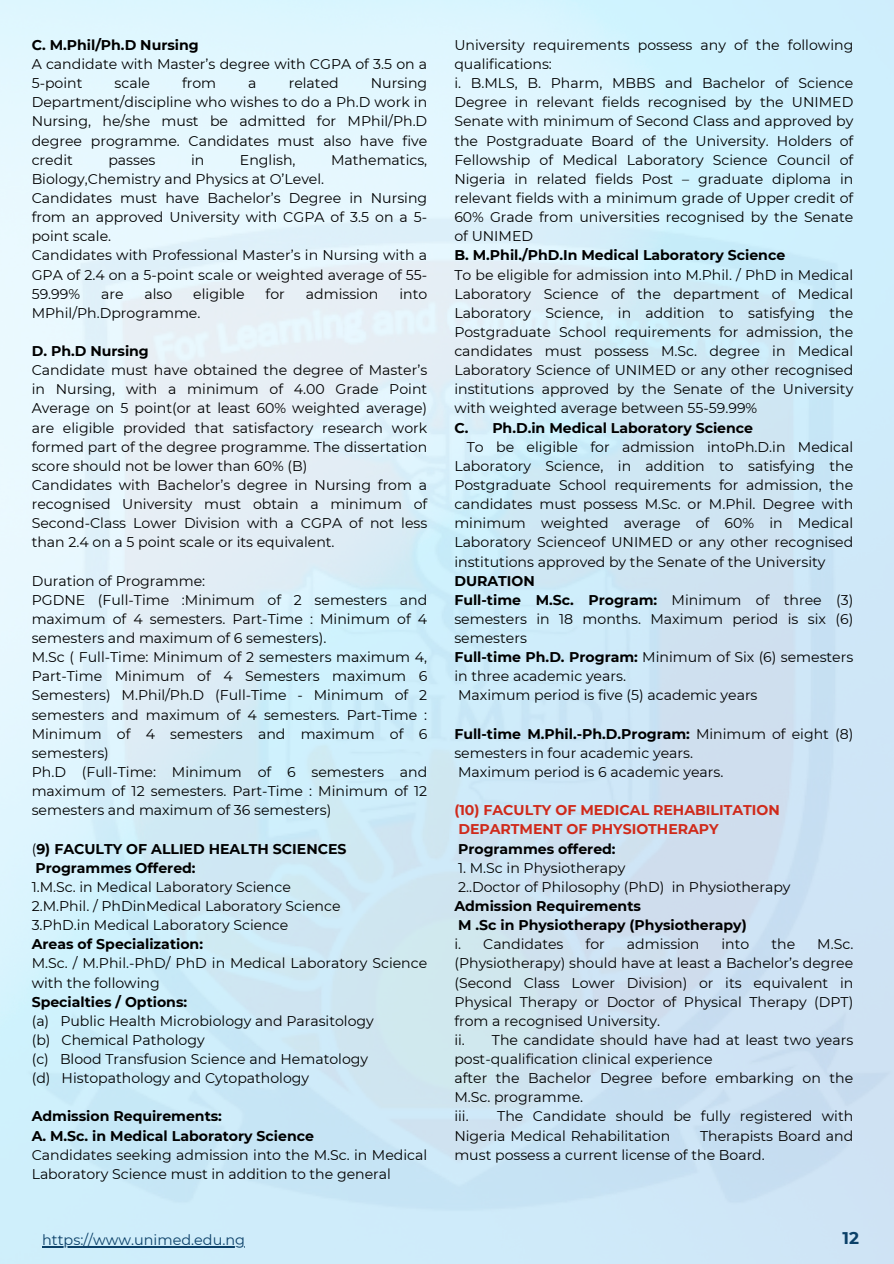
<style>
.page{position:relative;width:894px;height:1264px;background:#fff}
.page>*{position:absolute;margin:0;border:0;box-sizing:border-box;transform-origin:0 0}
.t1{font:700 16.95px "Montserrat";color:#0b4068}
.t2{font:14.4px "Montserrat";color:#0b4068}
.t3{font:14.1px/19.2px "Montserrat";color:#000}
.t4{font:700 14.1px "Montserrat";color:#000}
.t5{font:700 14.1px/19.2px "Montserrat";color:#cf2a1b}
.s1{font-weight:700}
.s2{font-weight:400}
.s3{color:#000}
</style>
<div class="page">
<img style="left:0;top:0;width:893px;height:1263px">
<img style="left:0;top:208px;width:893px;height:1018px">
<hr style="left:42px;top:1246px;width:203px;height:1px;background:#0b4068">
<p class="t3" style="left:32px;top:35px;width:397px"><span class="s1">C. M.Phil/Ph.D Nursing<br></span>A candidate with Master’s degree with CGPA of 3.5 on a<br>5-point</p>
<p class="t3" style="left:114px;top:73px;width:37px">scale</p>
<p class="t3" style="left:182px;top:73px;width:36px">from</p>
<p class="t3" style="left:248px;top:73px;width:10px">a</p>
<p class="t3" style="left:288px;top:73px;width:52px">related</p>
<p class="t3" style="left:32px;top:73px;width:397px;text-align:justify;text-indent:339px">Nursing Department/discipline who wishes to do a Ph.D work in Nursing, he/she must be admitted for MPhil/Ph.D degree programme. Candidates must also have five credit</p>
<p class="t3" style="left:108px;top:150px;width:49px">passes</p>
<p class="t3" style="left:191px;top:150px;width:15px">in</p>
<p class="t3" style="left:240px;top:150px;width:57px">English,</p>
<p class="t3" style="left:331px;top:150px;width:98px">Mathematics,</p>
<p class="t3" style="left:32px;top:169px;width:397px">Biology,Chemistry and Physics at O’Level.<br>Candidates must have Bachelor’s Degree in Nursing from an approved University with CGPA of 3.5 on a 5- point scale.<br>Candidates with Professional Master’s in Nursing with a GPA of 2.4 on a 5-point scale or weighted average of 55- 59.99%</p>
<p class="t3" style="left:101px;top:284px;width:24px">are</p>
<p class="t3" style="left:144px;top:284px;width:29px">also</p>
<p class="t3" style="left:193px;top:284px;width:53px">eligible</p>
<p class="t3" style="left:265px;top:284px;width:21px">for</p>
<p class="t3" style="left:306px;top:284px;width:74px">admission</p>
<p class="t3" style="left:399px;top:284px;width:29px">into</p>
<p class="t3" style="left:32px;top:303px;width:170px">MPhil/Ph.Dprogramme.</p>
<h1 class="t3" style="left:32px;top:341px;width:397px"><span class="s1">D. Ph.D Nursing<br></span>Candidate must have obtained the degree of Master’s in Nursing, with a minimum of 4.00 Grade Point Average on 5 point(or at least 60% weighted average) are eligible provided that satisfactory research work formed part of the degree programme. The dissertation score should not be lower than 60% (B)<br>Candidates with Bachelor’s degree in Nursing from a recognised University must obtain a minimum of Second-Class Lower Division with a CGPA of not less than 2.4 on a 5 point scale or its equivalent.</h1>
<h1 class="t3" style="left:32px;top:571px;width:397px">Duration of Programme:<br>PGDNE (Full-Time :Minimum of 2 semesters and maximum of 4 semesters. Part-Time : Minimum of 4 semesters and maximum of 6 semesters).<br>M.Sc ( Full-Time: Minimum of 2 semesters maximum 4, Part-Time Minimum of 4 Semesters maximum 6<br>Semesters) M.Phil/Ph.D (Full-Time - Minimum of 2 semesters and maximum of 4 semesters. Part-Time :<br>Minimum of 4 semesters and maximum of 6 semesters)<br>Ph.D (Full-Time: Minimum of 6 semesters and maximum of 12 semesters. Part-Time : Minimum of 12 semesters and maximum of 36 semesters)</h1>
<h1 class="t3" style="left:32px;top:838px;width:397px">(<span class="s1">9) FACULTY OF ALLIED HEALTH SCIENCES<br>Programmes Offered:<br></span>1.M.Sc. in Medical Laboratory Science<br>2.M.Phil. / PhDinMedical Laboratory Science<br>3.PhD.in Medical Laboratory Science<br><span class="s1">Areas of Specialization:<br></span>M.Sc. / M.Phil.-PhD/ PhD in Medical Laboratory Science with the following<br><span class="s1">Specialties / Options:<br></span>(a) Public Health Microbiology and Parasitology<br>(b) Chemical Pathology<br>(c) Blood Transfusion Science and Hematology<br>(d)</h1>
<h1 class="t3" style="left:62px;top:1068px;width:249px">Histopathology and Cytopathology</h1>
<h1 class="t3" style="left:32px;top:1106px;width:397px"><span class="s1">Admission Requirements:<br>A. M.Sc. in Medical Laboratory Science<br></span>Candidates seeking admission into the M.Sc. in Medical Laboratory Science must in addition to the general</h1>
<h1 class="t3" style="left:454px;top:35px;width:400px">University requirements possess any of the following</h1>
<h1 class="t3" style="left:454px;top:54px;width:99px">qualifications:</h1>
<h1 class="t3" style="left:454px;top:73px;width:400px">i. B.MLS, B. Pharm, MBBS and Bachelor of Science</h1>
<h1 class="t3" style="left:454px;top:93px;width:400px">Degree in relevant fields recognised by the UNIMED</h1>
<h1 class="t3" style="left:454px;top:112px;width:400px">Senate with minimum of Second Class and approved by</h1>
<h1 class="t3" style="left:454px;top:131px;width:400px">the Postgraduate Board of the University. Holders of</h1>
<h1 class="t3" style="left:454px;top:150px;width:400px">Fellowship of Medical Laboratory Science Council of</h1>
<h1 class="t3" style="left:454px;top:169px;width:400px">Nigeria in related fields Post – graduate diploma in</h1>
<h1 class="t3" style="left:454px;top:188px;width:400px">relevant fields with a minimum grade of Upper credit of</h1>
<h1 class="t3" style="left:454px;top:207px;width:400px">60% Grade from universities recognised by the Senate</h1>
<h1 class="t3" style="left:454px;top:226px;width:80px">of UNIMED</h1>
<h1 class="t4" style="left:454px;top:247px;width:332px">B. M.Phil./PhD.In Medical Laboratory Science</h1>
<h1 class="t3" style="left:454px;top:265px;width:400px">To be eligible for admission into M.Phil. / PhD in Medical</h1>
<h1 class="t3" style="left:454px;top:284px;width:400px">Laboratory Science of the department of Medical</h1>
<h1 class="t3" style="left:454px;top:303px;width:400px">Laboratory Science, in addition to satisfying the</h1>
<h1 class="t3" style="left:454px;top:322px;width:400px">Postgraduate School requirements for admission, the</h1>
<h1 class="t3" style="left:454px;top:341px;width:400px">candidates must possess M.Sc. degree in Medical</h1>
<h1 class="t3" style="left:454px;top:360px;width:400px">Laboratory Science of UNIMED or any other recognised</h1>
<h1 class="t3" style="left:454px;top:379px;width:400px">institutions approved by the Senate of the University</h1>
<h1 class="t3" style="left:454px;top:399px;width:304px">with weighted average between 55-59.99%</h1>
<h1 class="t4" style="left:454px;top:419px;width:300px">C. Ph.D.in Medical Laboratory Science</h1>
<h1 class="t3" style="left:466px;top:437px;width:388px">To be eligible for admission intoPh.D.in Medical</h1>
<h1 class="t3" style="left:454px;top:456px;width:400px">Laboratory Science, in addition to satisfying the</h1>
<h1 class="t3" style="left:454px;top:475px;width:400px">Postgraduate School requirements for admission, the</h1>
<h1 class="t3" style="left:454px;top:494px;width:400px">candidates must possess M.Sc. or M.Phil. Degree with</h1>
<h1 class="t3" style="left:454px;top:513px;width:400px">minimum weighted average of 60% in Medical</h1>
<h1 class="t3" style="left:454px;top:532px;width:400px">Laboratory Scienceof UNIMED or any other recognised</h1>
<h1 class="t3" style="left:454px;top:552px;width:372px">institutions approved by the Senate of the University</h1>
<h1 class="t4" style="left:454px;top:572px;width:82px">DURATION</h1>
<h1 class="t4" style="left:454px;top:591px;width:400px">Full-time M.Sc. Program: <span class="s2">Minimum of three (3)</span></h1>
<h1 class="t3" style="left:454px;top:609px;width:400px">semesters in 18 months. Maximum period is six (6)</h1>
<h1 class="t3" style="left:454px;top:628px;width:74px">semesters</h1>
<h1 class="t3" style="left:454px;top:647px;width:400px"><span class="s1">Full-time Ph.D. Program:</span> Minimum of Six (6) semesters</h1>
<h1 class="t3" style="left:454px;top:666px;width:173px">in three academic years.</h1>
<h1 class="t3" style="left:458px;top:685px;width:301px">Maximum period is five (5) academic years</h1>
<h1 class="t3" style="left:454px;top:724px;width:400px"><span class="s1">Full-time M.Phil.-Ph.D.Program:</span> Minimum of eight (8) semesters in four academic years.<br>Maximum period is 6 academic years.</h1>
<h1 class="t5" style="left:454px;top:800px;width:327px">(10) FACULTY OF MEDICAL REHABILITATION<br>DEPARTMENT OF PHYSIOTHERAPY<br><span class="s3">Programmes offered:</span></h1>
<h1 class="t3" style="left:454px;top:858px;width:337px">1. M.Sc in Physiotherapy<br>2..Doctor of Philosophy (PhD) in Physiotherapy<br><span class="s1">Admission Requirements<br>M .Sc in Physiotherapy (Physiotherapy)<br></span>i. Candidates</h1>
<h1 class="t3" style="left:585px;top:934px;width:21px">for</h1>
<h1 class="t3" style="left:626px;top:934px;width:74px">admission</h1>
<h1 class="t3" style="left:721px;top:934px;width:29px">into</h1>
<h1 class="t3" style="left:771px;top:934px;width:25px">the</h1>
<h1 class="t3" style="left:454px;top:934px;width:400px;text-indent:363px">M.Sc. (Physiotherapy) should have at least a Bachelor’s degree (Second Class Lower Division) or its equivalent in Physical Therapy or Doctor of Physical Therapy (DPT) from a recognised University.<br>ii. The candidate should have had at least two years post-qualification clinical experience<br>after the Bachelor Degree before embarking on the M.Sc. programme.<br>iii.</h1>
<h1 class="t3" style="left:454px;top:1106px;width:400px;text-indent:43px">The Candidate should be fully registered with<br>Nigeria Medical Rehabilitation</h1>
<h1 class="t3" style="left:454px;top:1125px;width:400px;text-indent:245px">Therapists Board and must possess a current license of the Board.</h1>
<p class="t2" style="left:42px;top:1231px;width:204px">https://www.unimed.edu.ng</p>
<h1 class="t1" style="left:842px;top:1227px;width:18px">12</h1>
</div>
